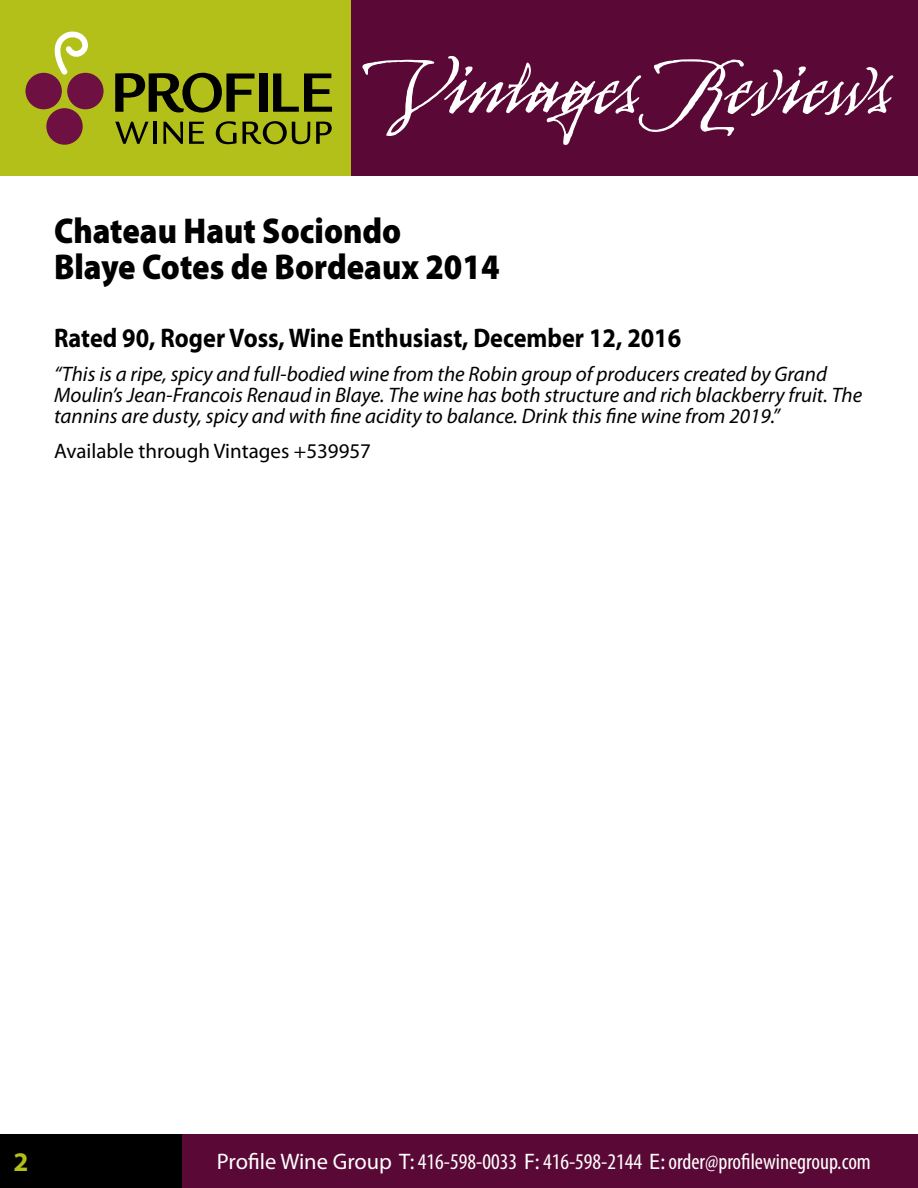
<style>
.page{position:relative;width:918px;height:1188px;background:#fff}
.page>*{position:absolute;margin:0;border:0;box-sizing:border-box;transform-origin:0 0}
.t1{font:112.5px "Arcana GMM Std Manuscript";color:#fff;scale:.9 1}
.t2{font:900 36px/36px "Myriad Pro";color:#000;scale:.9 1}
.t3{font:700 27px "Myriad Pro";color:#000;scale:.9 1}
.t4{font:700 27px "Myriad Pro";color:#b4c01a}
.t5{font:condensed 22.5px "Myriad Pro";color:#fff}
.t6{font:italic 21px/21px "Myriad Pro";color:#000}
.t7{font:21px "Myriad Pro";color:#000}
.s1{font-stretch:normal}
</style>
<div class="page">
<div style="left:0;top:0;width:351px;height:176px;background:#b4c01a"></div>
<div style="left:178px;top:1134px;width:740px;height:54px;background:#5a0835"></div>
<div style="left:351px;top:0;width:567px;height:176px;background:#5a0835"></div>
<div style="left:0;top:1134px;width:181px;height:54px;background:#000"></div>
<svg style="left:115px;top:73px;width:140px;height:40px"></svg>
<div style="left:259px;top:73px;width:8px;height:39px;background:#000"></div>
<svg style="left:273px;top:73px;width:59px;height:39px"></svg>
<svg style="left:115px;top:122px;width:34px;height:22px"></svg>
<hr style="left:154px;top:122px;width:3px;height:22px;background:#000">
<svg style="left:163px;top:122px;width:20px;height:22px"></svg>
<svg style="left:189px;top:122px;width:15px;height:22px"></svg>
<svg style="left:216px;top:121px;width:21px;height:23px"></svg>
<svg style="left:243px;top:121px;width:67px;height:23px"></svg>
<svg style="left:316px;top:122px;width:16px;height:22px"></svg>
<div style="left:46px;top:108px;width:37px;height:37px;background:#6e1042;border-radius:50%"></div>
<div style="left:26px;top:73px;width:36px;height:36px;background:#6e1042;border-radius:50%"></div>
<div style="left:67px;top:73px;width:37px;height:36px;background:#6e1042;border-radius:50%"></div>
<svg style="left:54px;top:32px;width:34px;height:43px"></svg>
<h1 class="t1" style="left:383px;top:33px;width:565px">Vintages Reviews</h1>
<h2 class="t2" style="left:54px;top:213px;width:497px">Chateau Haut Sociondo<br>Blaye Cotes de Bordeaux 2014</h2>
<p class="t3" style="left:54px;top:320px;width:698px">Rated 90, Roger Voss, Wine Enthusiast, December 12, 2016</p>
<p class="t6" style="left:54px;top:363px;width:810px">“This is a ripe, spicy and full-bodied wine from the Robin group of producers created by Grand<br>Moulin’s Jean-Francois Renaud in Blaye. The wine has both structure and rich blackberry fruit. The tannins are dusty, spicy and with fine acidity to balance. Drink this fine wine from 2019.”</p>
<p class="t7" style="left:54px;top:438px;width:318px">Available through Vintages +539957</p>
<p class="t4" style="left:14px;top:1144px;width:16px">2</p>
<p class="t5" style="left:217px;top:1148px;width:655px"><span class="s1">Profile Wine Group T:</span> 416-598-0033 <span class="s1">F:</span> 416-598-2144 <span class="s1">E:</span> order@profilewinegroup.com</p>
</div>
